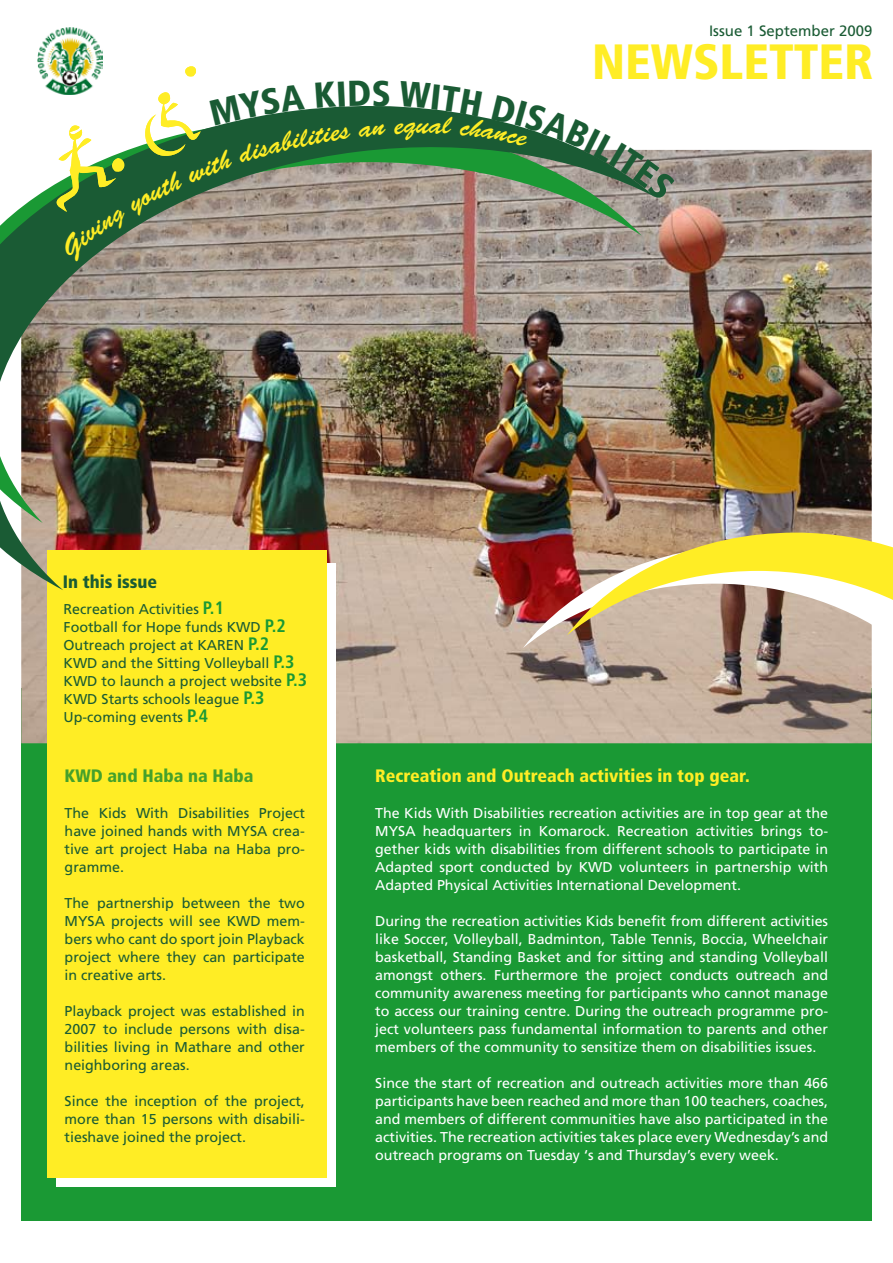
<style>
.page{position:relative;width:893px;height:1263px;background:#fff}
.page>*{position:absolute;margin:0;border:0;box-sizing:border-box;transform-origin:0 0}
.t1{font:900 condensed 49.5px "Frutiger";color:#ffed25}
.t2{font:900 condensed 18px "Frutiger";color:#ffed25}
.t3{font:900 condensed 18px "Frutiger";color:#45a12b}
.t4{font:900 condensed 18px "Frutiger";color:#1a5b34}
.t5{font:15px "Frutiger";color:#1a5b34}
.t6{font:14.25px/18px "Frutiger";color:#fff;text-align:justify}
.t7{font:14.25px/18px "Frutiger";color:#1a5b34;text-align:justify}
.s1{font-weight:700;font-stretch:condensed;font-size:18px;color:#1a9934}
</style>
<div class="page">
<div style="left:21px;top:688px;width:851px;height:532px;background:#1a9934"></div>
<img style="left:21px;top:150px;width:851px;height:593px">
<div style="left:56px;top:563px;width:280px;height:623px;background:#fff"></div>
<div style="left:47px;top:550px;width:280px;height:628px;background:#ffed25"></div>
<svg style="left:523px;top:590px;width:44px;height:154px;background:#b28c81"></svg>
<svg style="left:567px;top:533px;width:326px;height:211px;background:#c6b58b"></svg>
<img style="left:0;top:150px;width:655px;height:440px">
<img style="left:37px;top:28px;width:66px;height:65px">
<svg style="left:57px;top:61px;width:619px;height:202px"></svg>
<p class="t5" style="left:709px;top:22px;width:165px">Issue 1 September 2009</p>
<h1 class="t1" style="left:592px;top:32px;width:283px">NEWSLETTER</h1>
<p class="t4" style="left:63px;top:571px;width:96px">In this issue</p>
<p class="t7" style="left:64px;top:600px;width:245px;text-align:left">Recreation Activities <span class="s1">P.1<br></span>Football for Hope funds KWD <span class="s1">P.2<br></span>Outreach project at KAREN <span class="s1">P.2<br></span>KWD and the Sitting Volleyball <span class="s1">P.3<br></span>KWD to launch a project website <span class="s1">P.3<br></span>KWD Starts schools league <span class="s1">P.3<br></span>Up-coming events <span class="s1">P.4</span></p>
<p class="t3" style="left:65px;top:764px;width:190px">KWD and Haba na Haba</p>
<p class="t7" style="left:65px;top:803px;width:242px">The Kids With Disabilities Project have joined hands with MYSA crea&shy;tive art project Haba na Haba pro&shy;gramme.</p>
<p class="t7" style="left:65px;top:893px;width:242px">The partnership between the two MYSA projects will see KWD mem&shy;bers who cant do sport join Playback project where they can participate in creative arts.</p>
<p class="t7" style="left:65px;top:1001px;width:242px">Playback project was established in 2007 to include persons with disa&shy;bilities living in Mathare and other neighboring areas.</p>
<p class="t7" style="left:65px;top:1091px;width:242px">Since the inception of the project, more than 15 persons with disabili&shy;tieshave joined the project.</p>
<p class="t2" style="left:375px;top:764px;width:376px">Recreation and Outreach activities in top gear.</p>
<p class="t6" style="left:375px;top:803px;width:454px">The Kids With Disabilities recreation activities are in top gear at the MYSA headquarters in Komarock. Recreation activities brings to&shy;gether kids with disabilities from different schools to participate in Adapted sport conducted by KWD volunteers in partnership with Adapted Physical Activities International Development.</p>
<p class="t6" style="left:375px;top:911px;width:454px">During the recreation activities Kids benefit from different activities like Soccer, Volleyball, Badminton, Table Tennis, Boccia, Wheelchair basketball, Standing Basket and for sitting and standing Volleyball amongst others. Furthermore the project conducts outreach and community awareness meeting for participants who cannot manage to access our training centre. During the outreach programme pro&shy;ject volunteers pass fundamental information to parents and other members of the community to sensitize them on disabilities issues.</p>
<p class="t6" style="left:375px;top:1073px;width:454px">Since the start of recreation and outreach activities more than 466 participants have been reached and more than 100 teachers, coaches, and members of different communities have also participated in the activities. The recreation activities takes place every Wednesday’s and outreach programs on Tuesday ‘s and Thursday’s every week.</p>
</div>
